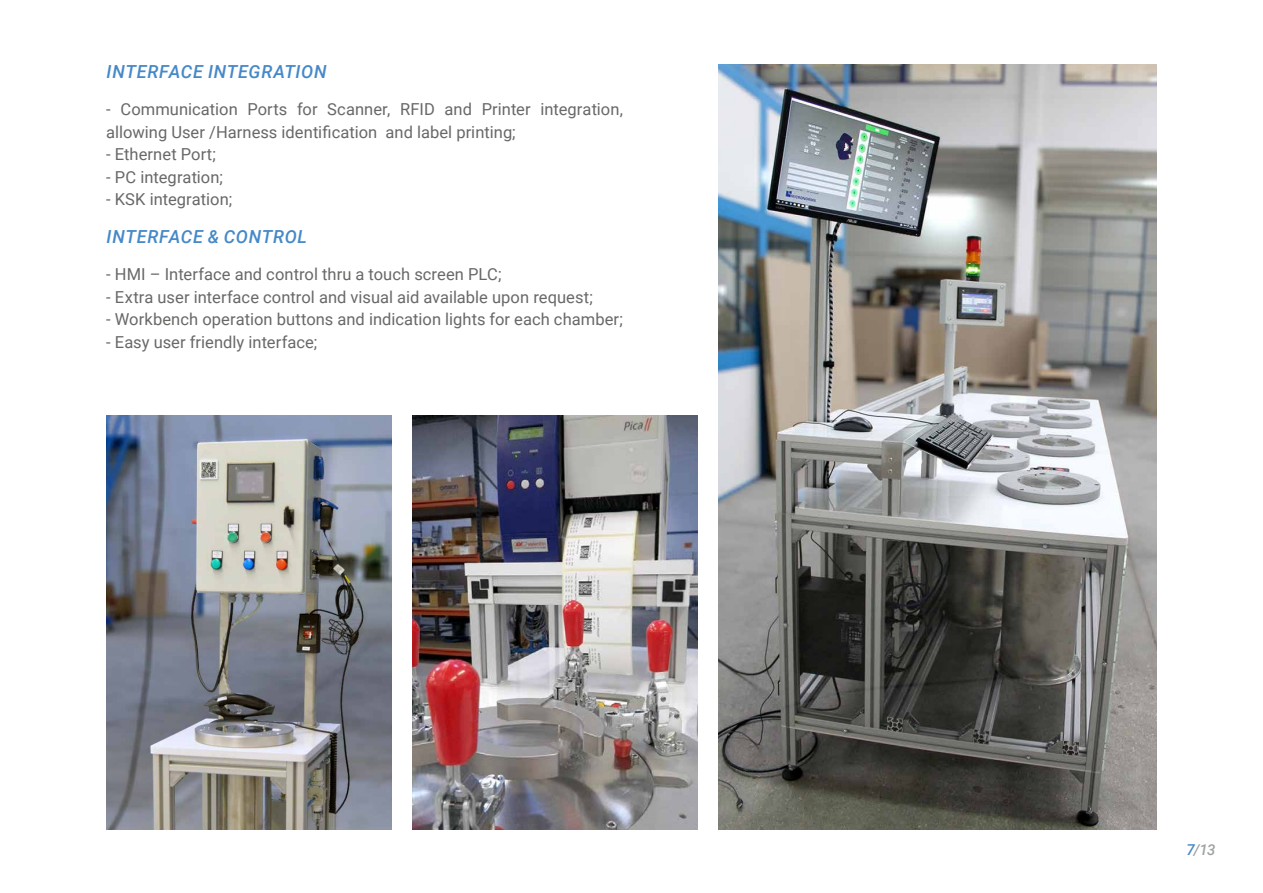
<style>
.page{position:relative;width:1263px;height:893px;background:#fff}
.page>*{position:absolute;margin:0;border:0;box-sizing:border-box;transform-origin:0 0}
.t1{font:italic 500 18px "Roboto";letter-spacing:.035em;color:#4689c8}
.t2{font:16.5px/22.5px "Roboto";letter-spacing:.005em;color:#696867}
.t3{font:italic 500 15px "Roboto";color:#9fa2a3}
.s1{color:#4689c8}
</style>
<div class="page">
<img style="left:719px;top:64px;width:438px;height:765px">
<img style="left:106px;top:415px;width:285px;height:414px">
<img style="left:412px;top:415px;width:285px;height:414px">
<p class="t1" style="left:107px;top:59px;width:221px">INTERFACE INTEGRATION</p>
<p class="t2" style="left:106px;top:97px;width:518px">- Communication Ports for Scanner, RFID and Printer integration, allowing User /Harness identification and label printing;</p>
<p class="t2" style="left:106px;top:142px;width:111px">- Ethernet Port;</p>
<p class="t2" style="left:106px;top:165px;width:118px">- PC integration;</p>
<p class="t2" style="left:106px;top:188px;width:127px">- KSK integration;</p>
<p class="t1" style="left:107px;top:224px;width:202px">INTERFACE &amp; CONTROL</p>
<p class="t2" style="left:106px;top:262px;width:397px">- HMI – Interface and control thru a touch screen PLC;</p>
<p class="t2" style="left:106px;top:285px;width:488px">- Extra user interface control and visual aid available upon request;</p>
<p class="t2" style="left:106px;top:307px;width:518px">- Workbench operation buttons and indication lights for each chamber;</p>
<p class="t2" style="left:106px;top:330px;width:213px">- Easy user friendly interface;</p>
<p class="t3" style="left:1186px;top:839px;width:31px"><span class="s1">7</span>/13</p>
</div>
